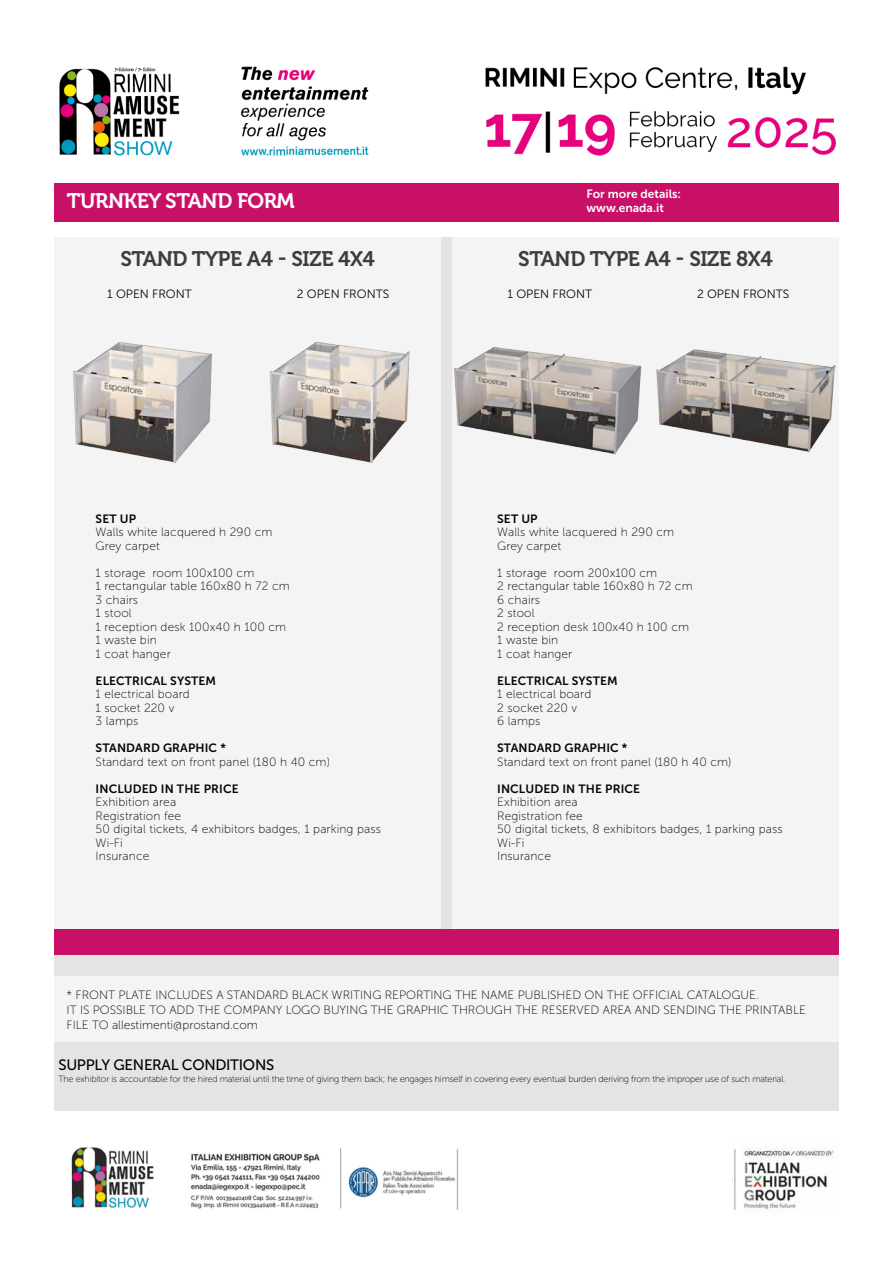
<style>
.page{position:relative;width:893px;height:1263px;background:#fff}
.page>*{position:absolute;margin:0;border:0;box-sizing:border-box;transform-origin:0 0}
.t1{font:21px "Museo 700";letter-spacing:-.02em;color:#3d3d3d}
.t2{font:21px "Museo 700";letter-spacing:-.02em;color:#fff}
.t3{font:15px "Museo Sans 500";letter-spacing:-.02em;color:#000}
.t4{font:12px/13.5px "Museo Sans 100";letter-spacing:.01em;color:#070405}
.t5{font:12px/15px "Museo Sans 100";color:#000}
.t6{font:12px "Museo Sans 700";letter-spacing:.01em;color:#070405}
.t7{font:12px "Museo Sans 300";color:#070405}
.t8{font:12px/13.5px "Museo Sans 700";color:#fff}
.t9{font:9px "Museo Sans 100";letter-spacing:-.02em;color:#000}
.s1{color:#070405}
</style>
<div class="page">
<img style="left:71px;top:1147px;width:388px;height:63px">
<img style="left:734px;top:1148px;width:100px;height:63px">
<div style="left:54px;top:183px;width:785px;height:39px;background:#c81066"></div>
<img style="left:59px;top:66px;width:777px;height:90px">
<div style="left:54px;top:237px;width:785px;height:873px;background:#e4e4e4"></div>
<div style="left:54px;top:237px;width:387px;height:718px;background:#f4f4f4"></div>
<div style="left:452px;top:237px;width:387px;height:718px;background:#f4f4f4"></div>
<div style="left:54px;top:976px;width:785px;height:66px;background:#f4f4f4"></div>
<div style="left:54px;top:929px;width:785px;height:26px;background:#c81066"></div>
<img style="left:73px;top:342px;width:337px;height:122px">
<img style="left:454px;top:347px;width:188px;height:108px">
<img style="left:656px;top:349px;width:180px;height:104px">
<h1 class="t2" style="left:67px;top:189px;width:230px">TURNKEY STAND FORM</h1>
<h1 class="t1" style="left:120px;top:247px;width:256px">STAND TYPE A4 - SIZE 4X4</h1>
<p class="t8" style="left:586px;top:187px;width:96px">For more details: www.enada.it</p>
<h1 class="t1" style="left:518px;top:247px;width:256px">STAND TYPE A4 - SIZE 8X4</h1>
<p class="t7" style="left:107px;top:288px;width:86px">1 OPEN FRONT</p>
<p class="t7" style="left:297px;top:288px;width:94px">2 OPEN FRONTS</p>
<p class="t7" style="left:508px;top:288px;width:86px">1 OPEN FRONT</p>
<p class="t7" style="left:697px;top:288px;width:94px">2 OPEN FRONTS</p>
<p class="t6" style="left:96px;top:512px;width:42px">SET UP</p>
<p class="t4" style="left:96px;top:525px;width:178px">Walls white lacquered h 290 cm<br>Grey carpet</p>
<p class="t4" style="left:96px;top:566px;width:196px">1 storage room 100x100 cm<br>1 rectangular table 160x80 h 72 cm<br>3 chairs<br>1 stool<br>1 reception desk 100x40 h 100 cm<br>1 waste bin<br>1 coat hanger</p>
<p class="t6" style="left:96px;top:674px;width:122px">ELECTRICAL SYSTEM</p>
<p class="t4" style="left:96px;top:687px;width:96px">1 electrical board<br>1 socket 220 v<br>3 lamps</p>
<p class="t6" style="left:96px;top:741px;width:132px">STANDARD GRAPHIC *</p>
<p class="t4" style="left:96px;top:755px;width:236px">Standard text on front panel (180 h 40 cm)</p>
<p class="t6" style="left:96px;top:782px;width:144px">INCLUDED IN THE PRICE</p>
<p class="t4" style="left:96px;top:795px;width:287px">Exhibition area<br>Registration fee<br>50 digital tickets, 4 exhibitors badges, 1 parking pass<br>Wi-Fi<br>Insurance</p>
<p class="t6" style="left:497px;top:512px;width:42px">SET UP</p>
<p class="t4" style="left:497px;top:525px;width:178px">Walls white lacquered h 290 cm<br>Grey carpet</p>
<p class="t4" style="left:497px;top:566px;width:197px">1 storage room 200x100 cm<br>2 rectangular table 160x80 h 72 cm<br>6 chairs<br>2 stool<br>2 reception desk 100x40 h 100 cm<br>1 waste bin<br>1 coat hanger</p>
<p class="t6" style="left:497px;top:674px;width:122px">ELECTRICAL SYSTEM</p>
<p class="t4" style="left:497px;top:687px;width:96px">1 electrical board<br>2 socket 220 v<br>6 lamps</p>
<p class="t6" style="left:497px;top:741px;width:132px">STANDARD GRAPHIC *</p>
<p class="t4" style="left:497px;top:755px;width:236px">Standard text on front panel (180 h 40 cm)</p>
<p class="t6" style="left:497px;top:782px;width:144px">INCLUDED IN THE PRICE</p>
<p class="t4" style="left:497px;top:795px;width:287px">Exhibition area<br>Registration fee<br>50 digital tickets, 8 exhibitors badges, 1 parking pass<br>Wi-Fi<br>Insurance</p>
<p class="t5" style="left:67px;top:987px;width:741px"><span class="s1">*</span> FRONT PLATE INCLUDES A STANDARD BLACK WRITING REPORTING THE NAME PUBLISHED ON THE OFFICIAL CATALOGUE.<br>IT IS POSSIBLE TO ADD THE COMPANY LOGO BUYING THE GRAPHIC THROUGH THE RESERVED AREA AND SENDING THE PRINTABLE<br>FILE TO allestimenti@prostand.com</p>
<p class="t3" style="left:58px;top:1056px;width:217px">SUPPLY GENERAL CONDITIONS</p>
<p class="t9" style="left:58px;top:1074px;width:728px">The exhibitor is accountable for the hired material until the time of giving them back; he engages himself in covering every eventual burden deriving from the improper use of such material.</p>
</div>
